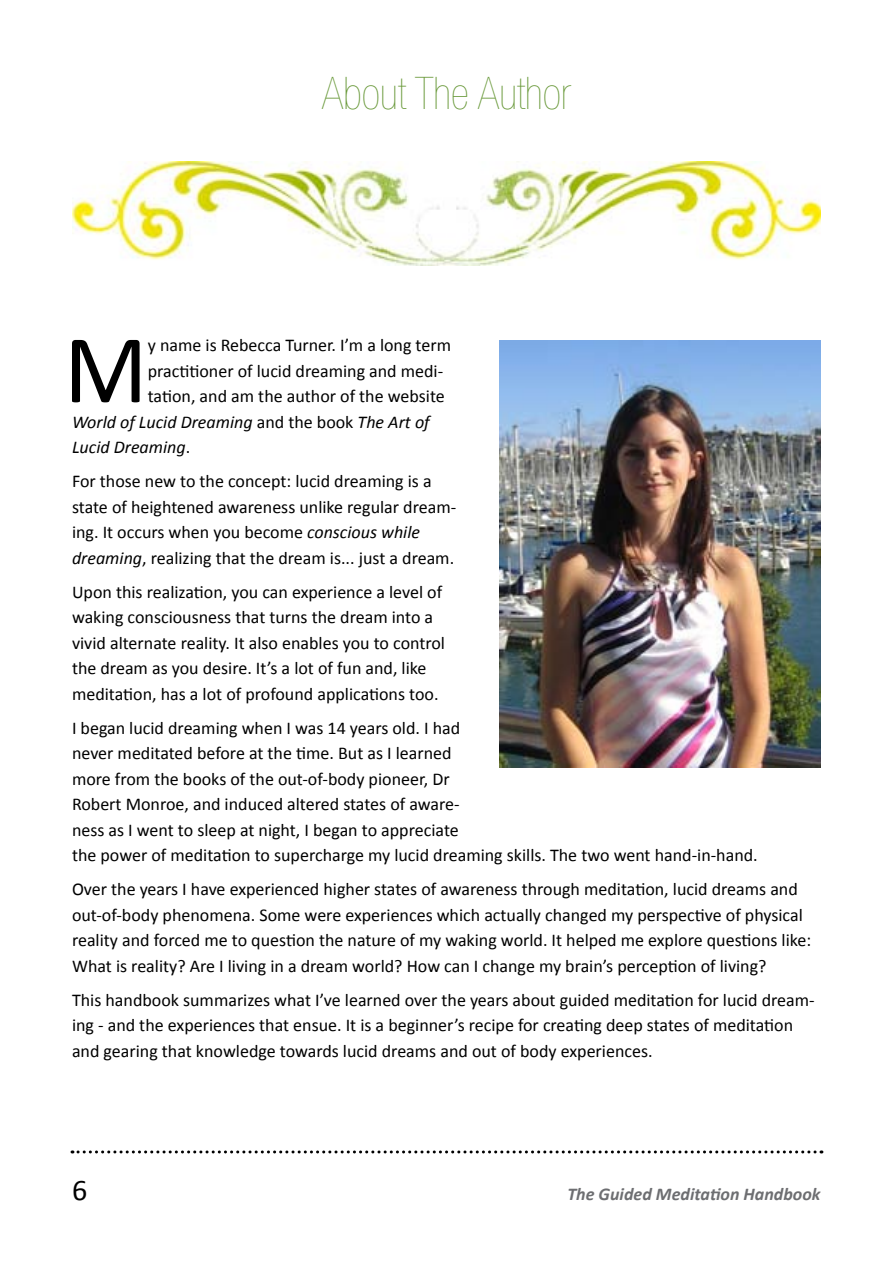
<style>
.page{position:relative;width:893px;height:1263px;background:#fff}
.page>*{position:absolute;margin:0;border:0;box-sizing:border-box;transform-origin:0 0}
.t1{font:98.4px "Calibri";color:#000}
.t2{font:900 condensed 45px "Helvetica Neue";color:#669736}
.t3{font:30px "Calibri";color:#000}
.t4{font:18px/25.5px "Calibri";color:#000}
.t5{font:italic 18px "Calibri";color:#000}
.t6{font:italic 700 18px "Calibri";color:#6d6e71}
.s1{font-style:normal}
.s2{font-style:italic}
</style>
<div class="page">
<svg style="left:72px;top:1150px;width:750px;height:3px"></svg>
<img style="left:72px;top:162px;width:748px;height:103px">
<img style="left:500px;top:340px;width:320px;height:428px">
<h2 class="t2" style="left:322px;top:68px;width:251px">About The Author</h2>
<h1 class="t1" style="left:64px;top:307px;width:86px">M</h1>
<p class="t4" style="left:148px;top:332px;width:305px">y name is Rebecca Turner. I’m a long term</p>
<p class="t4" style="left:148px;top:358px;width:297px">practitioner of lucid dreaming and medi-</p>
<p class="t4" style="left:148px;top:383px;width:298px">tation, and am the author of the website</p>
<p class="t5" style="left:72px;top:409px;width:359px">World of Lucid Dreaming <span class="s1">and the book</span> The Art of</p>
<p class="t5" style="left:72px;top:435px;width:120px">Lucid Dreaming<span class="s1">.</span></p>
<p class="t4" style="left:72px;top:468px;width:386px">For those new to the concept: lucid dreaming is a state of heightened awareness unlike regular dream&shy;ing. It occurs when you become <span class="s2">conscious while dreaming</span>, realizing that the dream is... just a dream.</p>
<p class="t4" style="left:72px;top:579px;width:374px">Upon this realization, you can experience a level of waking consciousness that turns the dream into a vivid alternate reality. It also enables you to control the dream as you desire. It’s a lot of fun and, like meditation, has a lot of profound applications too.</p>
<p class="t4" style="left:72px;top:715px;width:687px">I began lucid dreaming when I was 14 years old. I had<br>never meditated before at the time. But as I learned<br>more from the books of the out-of-body pioneer, Dr<br>Robert Monroe, and induced altered states of aware-<br>ness as I went to sleep at night, I began to appreciate<br>the power of meditation to supercharge my lucid dreaming skills. The two went hand-in-hand.</p>
<p class="t4" style="left:72px;top:876px;width:741px">Over the years I have experienced higher states of awareness through meditation, lucid dreams and out-of-body phenomena. Some were experiences which actually changed my perspective of physical reality and forced me to question the nature of my waking world. It helped me explore questions like:<br>What is reality? Are I living in a dream world? How can I change my brain’s perception of living?</p>
<p class="t4" style="left:72px;top:987px;width:744px">This handbook summarizes what I’ve learned over the years about guided meditation for lucid dream&shy;ing - and the experiences that ensue. It is a beginner’s recipe for creating deep states of meditation and gearing that knowledge towards lucid dreams and out of body experiences.</p>
<h3 class="t3" style="left:72px;top:1171px;width:17px">6</h3>
<p class="t6" style="left:567px;top:1183px;width:255px">The Guided Meditation Handbook</p>
</div>
